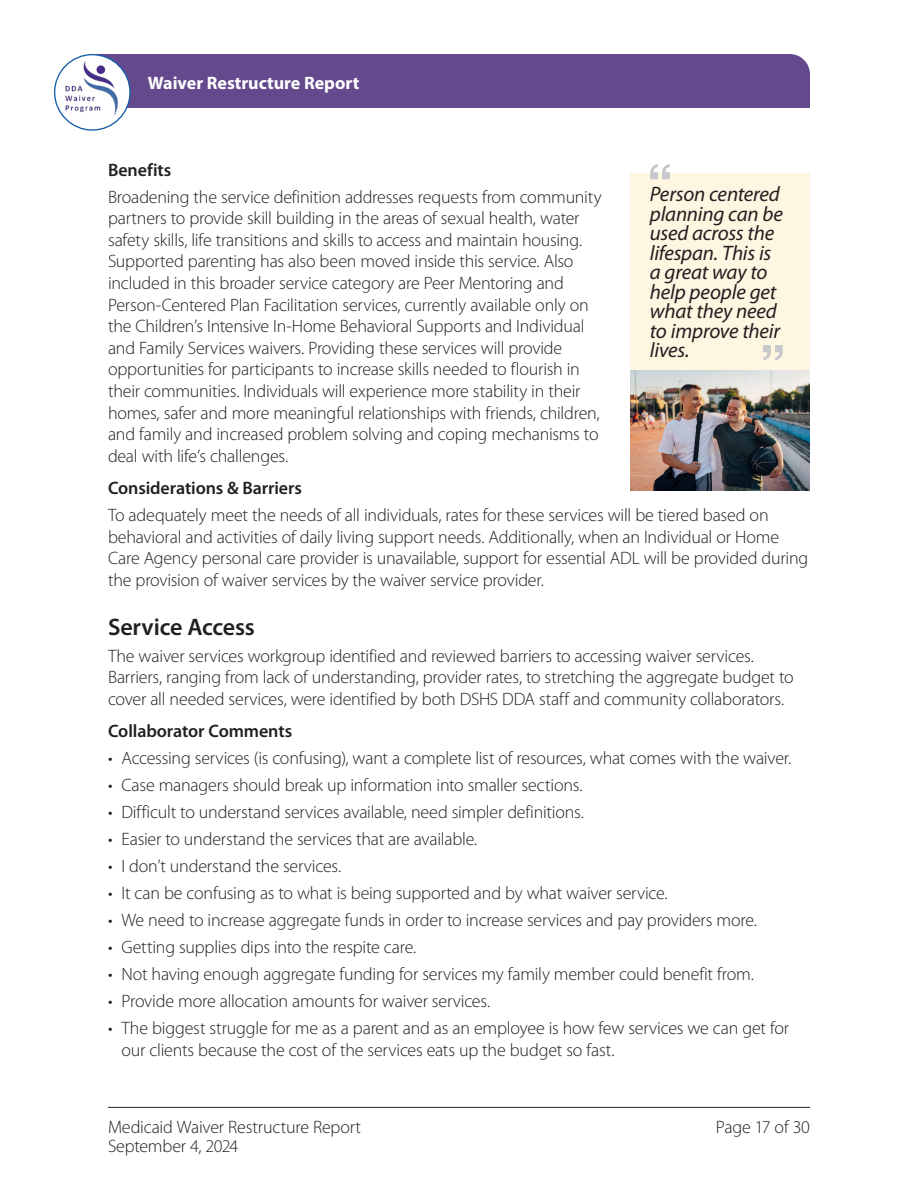
<style>
.page{position:relative;width:918px;height:1188px;background:#fff}
.page>*{position:absolute;margin:0;border:0;box-sizing:border-box;transform-origin:0 0}
.t1{font:600 24px "Myriad Pro";letter-spacing:-.01em;color:#231f20}
.t2{font:italic 21px/19.5px "Myriad Pro";letter-spacing:-.01em;color:#231f20}
.t3{font:300 18px/21.6px "Myriad Pro";letter-spacing:-.01em;color:#231f20}
.t4{font:600 18px "Myriad Pro";letter-spacing:-.005em;color:#231f20}
.t5{font:700 18px "Myriad Pro";color:#fff}
</style>
<div class="page">
<hr style="left:108px;top:1107px;width:702px;height:1px;background:#231f20">
<div style="left:99px;top:54px;width:711px;height:54px;background:#64498d"></div>
<div style="left:55px;top:55px;width:75px;height:75px;background:#fff;border-radius:50%"></div>
<div style="left:54px;top:54px;width:77px;height:77px;border:1px solid #135cab;border-radius:50%"></div>
<img style="left:61px;top:60px;width:59px;height:59px">
<div style="left:630px;top:174px;width:180px;height:205px;background:#fff6e2"></div>
<svg style="left:650px;top:164px;width:20px;height:15px"></svg>
<svg style="left:763px;top:345px;width:20px;height:16px"></svg>
<img style="left:630px;top:371px;width:180px;height:120px">
<p class="t5" style="left:148px;top:71px;width:213px">Waiver Restructure Report</p>
<p class="t4" style="left:108px;top:160px;width:65px">Benefits</p>
<p class="t3" style="left:108px;top:186px;width:495px">Broadening the service definition addresses requests from community partners to provide skill building in the areas of sexual health, water safety skills, life transitions and skills to access and maintain housing.<br>Supported parenting has also been moved inside this service. Also included in this broader service category are Peer Mentoring and Person-Centered Plan Facilitation services, currently available only on the Children’s Intensive In-Home Behavioral Supports and Individual and Family Services waivers. Providing these services will provide opportunities for participants to increase skills needed to flourish in their communities. Individuals will experience more stability in their homes, safer and more meaningful relationships with friends, children, and family and increased problem solving and coping mechanisms to deal with life’s challenges.</p>
<p class="t4" style="left:108px;top:478px;width:196px">Considerations &amp; Barriers</p>
<p class="t3" style="left:108px;top:505px;width:702px">To adequately meet the needs of all individuals, rates for these services will be tiered based on behavioral and activities of daily living support needs. Additionally, when an Individual or Home Care Agency personal care provider is unavailable, support for essential ADL will be provided during the provision of waiver services by the waiver service provider.</p>
<p class="t1" style="left:108px;top:613px;width:148px">Service Access</p>
<p class="t3" style="left:108px;top:645px;width:687px">The waiver services workgroup identified and reviewed barriers to accessing waiver services.<br>Barriers, ranging from lack of understanding, provider rates, to stretching the aggregate budget to cover all needed services, were identified by both DSHS DDA staff and community collaborators.</p>
<p class="t4" style="left:108px;top:721px;width:186px">Collaborator Comments</p>
<p class="t3" style="left:108px;top:748px;width:685px">• Accessing services (is confusing), want a complete list of resources, what comes with the waiver.</p>
<p class="t3" style="left:108px;top:775px;width:476px">• Case managers should break up information into smaller sections.</p>
<p class="t3" style="left:108px;top:802px;width:478px">• Difficult to understand services available, need simpler definitions.</p>
<p class="t3" style="left:108px;top:829px;width:371px">• Easier to understand the services that are available.</p>
<p class="t3" style="left:108px;top:856px;width:235px">• I don’t understand the services.</p>
<p class="t3" style="left:108px;top:883px;width:561px">• It can be confusing as to what is being supported and by what waiver service.</p>
<p class="t3" style="left:108px;top:910px;width:650px">• We need to increase aggregate funds in order to increase services and pay providers more.</p>
<p class="t3" style="left:108px;top:937px;width:310px">• Getting supplies dips into the respite care.</p>
<p class="t3" style="left:108px;top:964px;width:647px">• Not having enough aggregate funding for services my family member could benefit from.</p>
<p class="t3" style="left:108px;top:991px;width:384px">• Provide more allocation amounts for waiver services.</p>
<p class="t3" style="left:122px;top:1018px;width:669px;text-indent:-14px">• The biggest struggle for me as a parent and as an employee is how few services we can get for our clients because the cost of the services eats up the budget so fast.</p>
<p class="t2" style="left:650px;top:185px;width:135px">Person centered planning can be used across the lifespan. This is a great way to help people get what they need to improve their lives.</p>
<p class="t3" style="left:108px;top:1116px;width:255px">Medicaid Waiver Restructure Report</p>
<p class="t3" style="left:108px;top:1136px;width:132px">September 4, 2024</p>
<p class="t3" style="left:716px;top:1116px;width:96px">Page 17 of 30</p>
</div>
